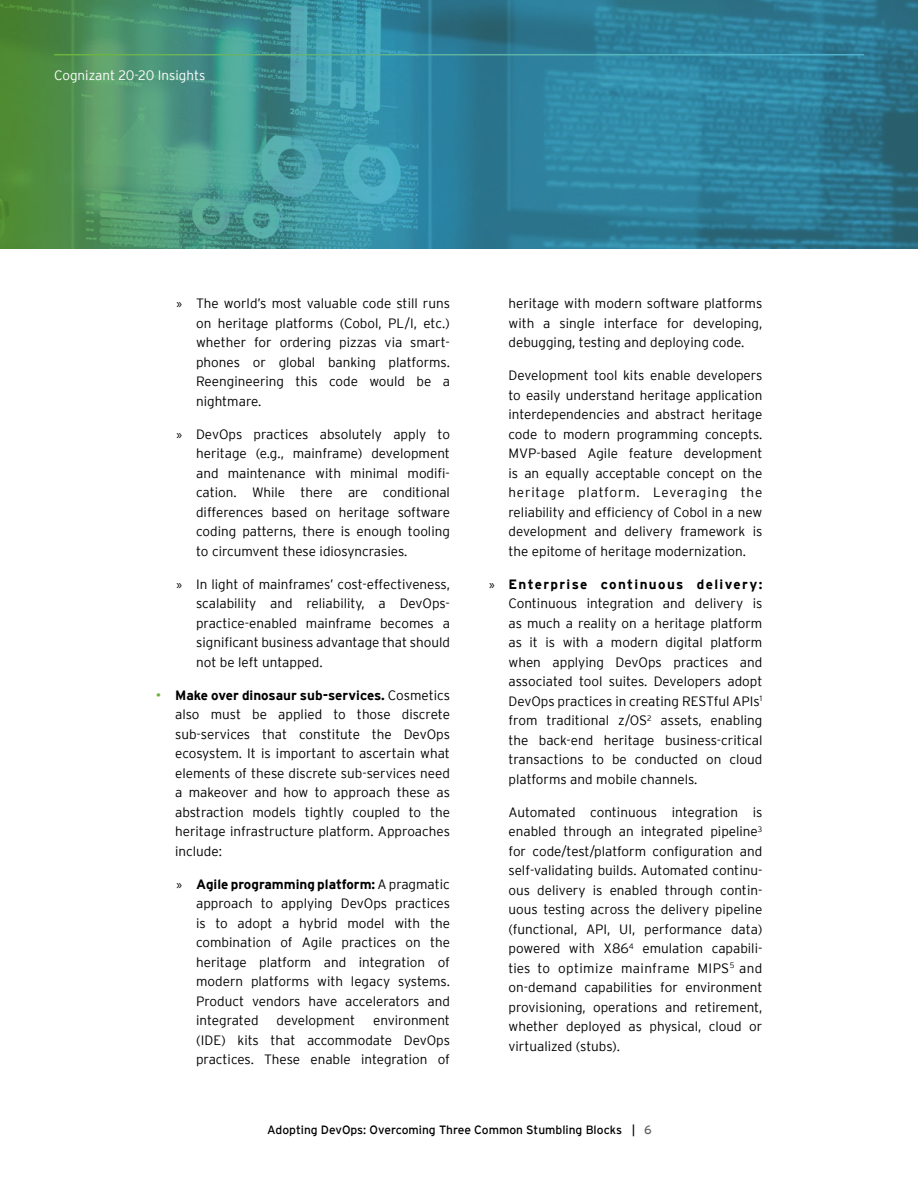
<style>
.page{position:relative;width:918px;height:1188px;background:#fff}
.page>*{position:absolute;margin:0;border:0;box-sizing:border-box;transform-origin:0 0}
.Secondary_Bullets_Te{font:300 13.5px/19.5px "Interstate";color:#000;text-align:justify}
.Header_left_9_11{font:300 13.5px "Interstate";color:#fff}
.Footer_right_8_10{font:12px "Interstate";color:#000}
.Page_Number_8_10_bla{font:12px "Interstate";color:#636466}
.s1{font-family:"Myriad Pro";font-weight:400}
.s2{font-size:16.5px;color:#6cb33f}
.s3{font-weight:700}
</style>
<div class="page">
<img style="left:0;top:0;width:918px;height:248px">
<hr style="left:54px;top:54px;width:810px;height:2px;background:#fff">
<p class="Header_left_9_11" style="left:54px;top:68px;width:153px">Cognizant 20-20 Insights</p>
<p class="Secondary_Bullets_Te" style="left:196px;top:294px;width:255px;text-indent:-20px"><span class="s1">»</span> The world’s most valuable code still runs on heritage platforms (Cobol, PL/I, etc.) whether for ordering pizzas via smart&shy;phones or global banking platforms.<br>Reengineering this code would be a nightmare.</p>
<p class="Secondary_Bullets_Te" style="left:196px;top:424px;width:255px;text-indent:-20px"><span class="s1">»</span> DevOps practices absolutely apply to heritage (e.g., mainframe) development and maintenance with minimal modifi&shy;cation. While there are conditional differences based on heritage software coding patterns, there is enough tooling to circumvent these idiosyncrasies.</p>
<p class="Secondary_Bullets_Te" style="left:196px;top:574px;width:255px;text-indent:-20px"><span class="s1">»</span> In light of mainframes’ cost-effectiveness, scalability and reliability, a DevOps&shy;practice-enabled mainframe becomes a significant business advantage that should not be left untapped.</p>
<p class="Secondary_Bullets_Te" style="left:175px;top:685px;width:276px;text-indent:-20px"><span class="s2">•</span> <span class="s3">Make over dinosaur sub-services.</span> Cosmetics also must be applied to those discrete sub-services that constitute the DevOps ecosystem. It is important to ascertain what elements of these discrete sub-services need a makeover and how to approach these as abstraction models tightly coupled to the heritage infrastructure platform. Approaches include:</p>
<p class="Secondary_Bullets_Te" style="left:196px;top:874px;width:255px;text-indent:-20px"><span class="s1">»</span> <span class="s3">Agile programming platform:</span> A pragmatic approach to applying DevOps practices is to adopt a hybrid model with the combination of Agile practices on the heritage platform and integration of modern platforms with legacy systems.<br>Product vendors have accelerators and integrated</p>
<p class="Secondary_Bullets_Te" style="left:196px;top:1011px;width:255px;text-indent:177px">environment (IDE) kits that accommodate DevOps practices. These enable integration of</p>
<p class="Secondary_Bullets_Te" style="left:277px;top:1011px;width:80px">development</p>
<p class="Secondary_Bullets_Te" style="left:508px;top:294px;width:255px">heritage with modern software platforms with a single interface for developing, debugging, testing and deploying code.</p>
<p class="Secondary_Bullets_Te" style="left:508px;top:366px;width:255px">Development tool kits enable developers to easily understand heritage application interdependencies and abstract heritage code to modern programming concepts.<br>MVP-based Agile feature development is an equally acceptable concept on the heritage platform. Leveraging the reliability and efficiency of Cobol in a new development and delivery framework is the epitome of heritage modernization.</p>
<p class="Secondary_Bullets_Te" style="left:508px;top:574px;width:255px;text-indent:-20px"><span class="s1">»</span> <span class="s3">Enterprise continuous delivery:<br></span>Continuous integration and delivery is as much a reality on a heritage platform as it is with a modern digital platform when applying DevOps practices and associated tool suites. Developers adopt DevOps practices in creating RESTful APIs<sup>1 </sup>from traditional z/OS<sup>2</sup> assets, enabling the back-end heritage business-critical transactions to be conducted on cloud platforms and mobile channels.</p>
<p class="Secondary_Bullets_Te" style="left:508px;top:802px;width:255px">Automated continuous integration is enabled through an integrated pipeline<sup>3 </sup>for code/test/platform configuration and self-validating builds. Automated continu&shy;ous delivery is enabled through contin&shy;uous testing across the delivery pipeline (functional, API, UI, performance data) powered with X86<sup>4</sup> emulation capabili&shy;ties to optimize mainframe MIPS<sup>5</sup> and on-demand capabilities for environment provisioning, operations and retirement, whether deployed as physical, cloud or virtualized (stubs).</p>
<p class="Footer_right_8_10" style="left:267px;top:1123px;width:370px">Adopting DevOps: Overcoming Three Common Stumbling Blocks |</p>
<p class="Page_Number_8_10_bla" style="left:644px;top:1123px;width:9px">6</p>
</div>
